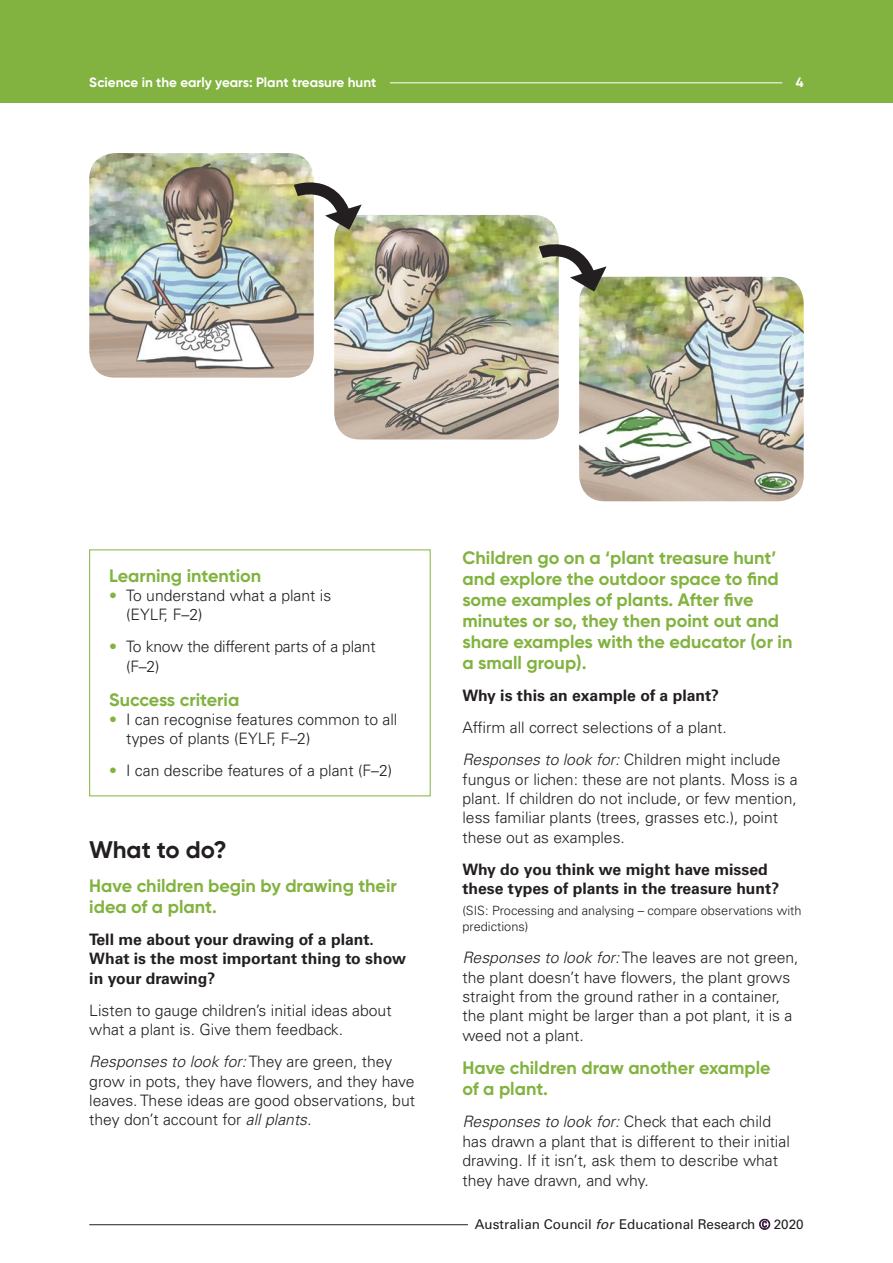
<style>
.page{position:relative;width:893px;height:1263px;background:#fff}
.page>*{position:absolute;margin:0;border:0;box-sizing:border-box;transform-origin:0 0}
.B2_head{font:700 24px "Gilroy";color:#231f20}
.C_head{font:700 18px/21px "Gilroy";color:#82b340}
.body{font:300 15.75px/19.4px "Univers LT Std";color:#231f20}
.body-2{font:700 15.75px/19.4px "Univers LT Std";color:#231f20}
.t1{font:13.5px "Univers LT Std";color:#231f20}
.t2{font:700 13.5px "Gilroy";color:#fff}
.SIS{font:300 12.75px/16.4px "Univers LT Std";color:#231f20}
.s1{color:#82b340}
.s2{font-style:italic}
</style>
<div class="page">
<div style="left:0;top:0;width:893px;height:102px;background:#82b340"></div>
<img style="left:334px;top:215px;width:225px;height:224px">
<img style="left:89px;top:153px;width:225px;height:225px">
<img style="left:579px;top:277px;width:225px;height:224px">
<svg style="left:284px;top:177px;width:78px;height:56px"></svg>
<svg style="left:529px;top:239px;width:78px;height:56px"></svg>
<hr style="left:390px;top:82px;width:392px;height:1px;background:#fff">
<hr style="left:89px;top:1224px;width:379px;height:1px;background:#231f20">
<svg style="left:759px;top:1219px;width:11px;height:11px"></svg>
<p class="t2" style="left:89px;top:74px;width:289px">Science in the early years: Plant treasure hunt</p>
<p class="t2" style="left:796px;top:74px;width:9px">4</p>
<p class="C_head" style="left:109px;top:565px;width:154px">Learning intention</p>
<p class="body" style="left:126px;top:586px;width:207px;text-indent:-17px"><span class="s1">•</span> To understand what a plant is (EYLF, F–2)</p>
<p class="body" style="left:126px;top:637px;width:251px;text-indent:-17px"><span class="s1">•</span> To know the different parts of a plant (F–2)</p>
<p class="C_head" style="left:109px;top:689px;width:132px">Success criteria</p>
<p class="body" style="left:126px;top:710px;width:273px;text-indent:-17px"><span class="s1">•</span> I can recognise features common to all types of plants (EYLF, F–2)</p>
<p class="body" style="left:109px;top:761px;width:284px"><span class="s1">•</span> I can describe features of a plant (F–2)</p>
<p class="B2_head" style="left:89px;top:835px;width:139px">What to do?</p>
<p class="C_head" style="left:89px;top:875px;width:309px">Have children begin by drawing their idea of a plant.</p>
<p class="body-2" style="left:89px;top:930px;width:318px">Tell me about your drawing of a plant.<br>What is the most important thing to show in your drawing?</p>
<p class="body" style="left:89px;top:1000px;width:304px">Listen to gauge children’s initial ideas about what a plant is. Give them feedback.</p>
<p class="body" style="left:89px;top:1052px;width:327px"><span class="s2">Responses to look for:</span> They are green, they grow in pots, they have flowers, and they have leaves. These ideas are good observations, but they don’t account for <span class="s2">all plants.</span></p>
<p class="C_head" style="left:462px;top:547px;width:331px">Children go on a ‘plant treasure hunt’ and explore the outdoor space to find some examples of plants. After five minutes or so, they then point out and share examples with the educator (or in a small group).</p>
<p class="body-2" style="left:462px;top:686px;width:258px">Why is this an example of a plant?</p>
<p class="body" style="left:462px;top:718px;width:266px">Affirm all correct selections of a plant.</p>
<p class="body" style="left:462px;top:750px;width:337px"><span class="s2">Responses to look for:</span> Children might include fungus or lichen: these are not plants. Moss is a plant. If children do not include, or few mention, less familiar plants (trees, grasses etc.), point these out as examples.</p>
<p class="body-2" style="left:462px;top:860px;width:318px">Why do you think we might have missed these types of plants in the treasure hunt?</p>
<p class="SIS" style="left:462px;top:902px;width:341px">(SIS: Processing and analysing – compare observations with predictions)</p>
<p class="body" style="left:462px;top:948px;width:338px"><span class="s2">Responses to look for:</span> The leaves are not green, the plant doesn’t have flowers, the plant grows straight from the ground rather in a container, the plant might be larger than a pot plant, it is a weed not a plant.</p>
<p class="C_head" style="left:462px;top:1057px;width:310px">Have children draw another example of a plant.</p>
<p class="body" style="left:462px;top:1112px;width:329px"><span class="s2">Responses to look for:</span> Check that each child has drawn a plant that is different to their initial drawing. If it isn’t, ask them to describe what they have drawn, and why.</p>
<p class="t1" style="left:475px;top:1216px;width:330px">Australian Council <span class="s2">for</span> Educational Research © 2020</p>
</div>
